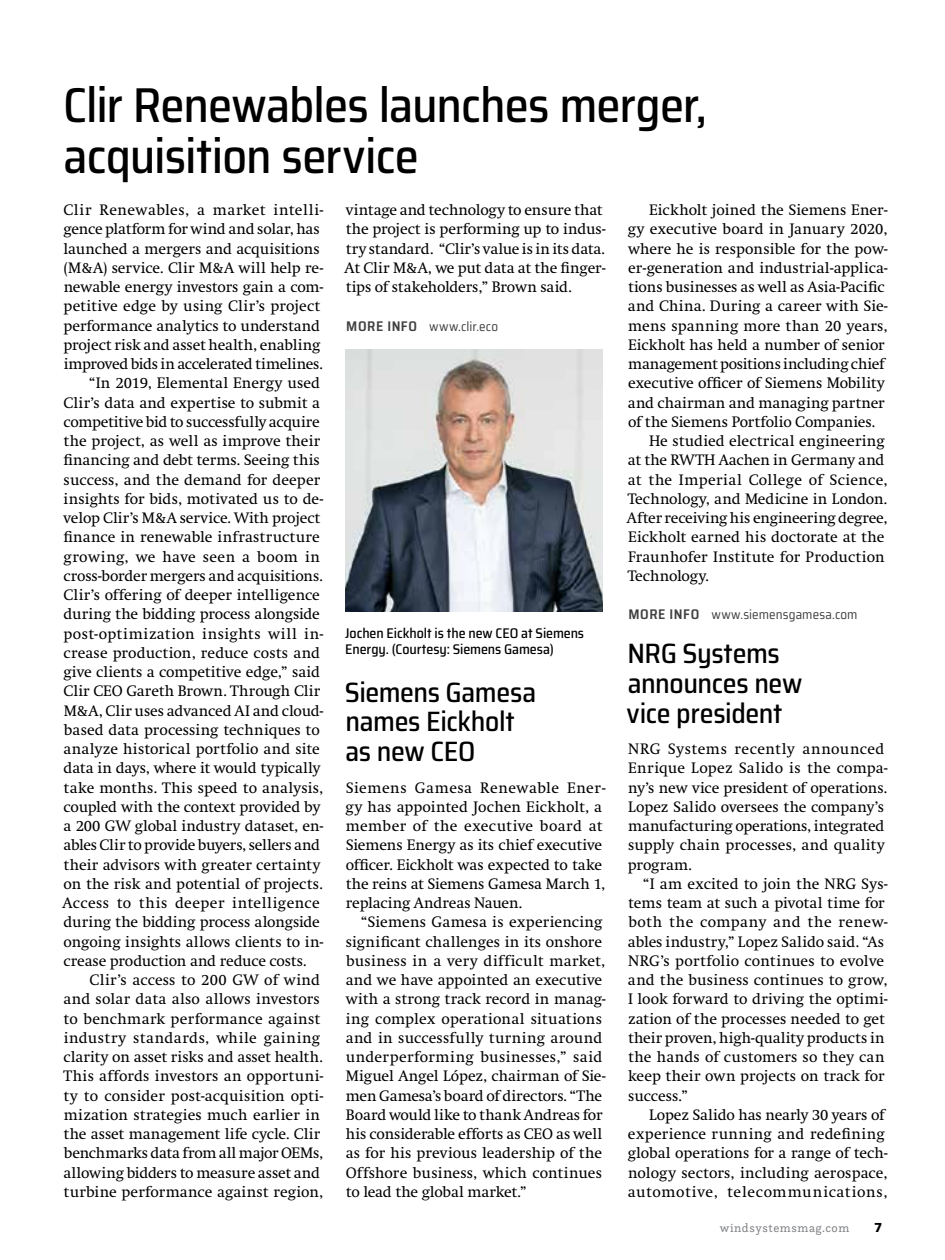
<style>
.page{position:relative;width:945px;height:1260px;background:#fff}
.page>*{position:absolute;margin:0;border:0;box-sizing:border-box;transform-origin:0 0}
.t1{font:500 semi-condensed 49px/50.8px "Saira";letter-spacing:-.02em;color:#000}
.t2{font:500 semi-condensed 28px/29.8px "Saira";letter-spacing:-.015em;color:#000}
.t3{font:15.75px/19.2px "Swift";color:#000}
.t4{font:15.75px "Swift";letter-spacing:-.02em;color:#000}
.t5{font:15.75px "Swift";letter-spacing:.03em;color:#000}
.t6{font:15.75px "Swift";letter-spacing:.035em;color:#000}
.t7{font:15.75px "Swift";letter-spacing:.02em;color:#000}
.t8{font:500 semi-condensed 14px/15.8px "Saira";letter-spacing:-.005em;color:#000}
.t9{font:semi-condensed 13.12px "Saira";letter-spacing:.005em;color:#414042}
.t10{font:700 13.12px "Saira";color:#000}
.t11{font:12.25px "Questa Slab";letter-spacing:.05em;color:#808285}
.s1{font-weight:600;font-size:14px}
</style>
<div class="page">
<img style="left:345px;top:349px;width:258px;height:263px">
<h1 class="t1" style="left:63px;top:79px;width:646px">Clir Renewables launches merger, acquisition service</h1>
<p class="t5" style="left:64px;top:202px;width:261px">Clir Renewables, a market intelli-</p>
<p class="t3" style="left:63px;top:220px;width:258px">gence platform for wind and solar, has</p>
<p class="t3" style="left:64px;top:239px;width:258px">launched a mergers and acquisitions</p>
<p class="t3" style="left:64px;top:258px;width:261px">(M&amp;A) service. Clir M&amp;A will help re-</p>
<p class="t3" style="left:64px;top:278px;width:261px">newable energy investors gain a com-</p>
<p class="t3" style="left:64px;top:297px;width:258px">petitive edge by using Clir’s project</p>
<p class="t3" style="left:64px;top:316px;width:258px">performance analytics to understand</p>
<p class="t3" style="left:64px;top:335px;width:258px">project risk and asset health, enabling</p>
<p class="t4" style="left:64px;top:356px;width:261px">improved bids in accelerated timelines.</p>
<p class="t3" style="left:89px;top:374px;width:233px">“In 2019, Elemental Energy used</p>
<p class="t3" style="left:64px;top:393px;width:258px">Clir’s data and expertise to submit a</p>
<p class="t4" style="left:64px;top:413px;width:258px">competitive bid to successfully acquire</p>
<p class="t3" style="left:64px;top:432px;width:258px">the project, as well as improve their</p>
<p class="t3" style="left:63px;top:451px;width:258px">financing and debt terms. Seeing this</p>
<p class="t3" style="left:64px;top:470px;width:258px">success, and the demand for deeper</p>
<p class="t3" style="left:64px;top:489px;width:261px">insights for bids, motivated us to de-</p>
<p class="t3" style="left:64px;top:509px;width:258px">velop Clir’s M&amp;A service. With project</p>
<p class="t3" style="left:63px;top:528px;width:258px">finance in renewable infrastructure</p>
<p class="t5" style="left:63px;top:548px;width:258px">growing, we have seen a boom in</p>
<p class="t3" style="left:64px;top:566px;width:261px">cross-border mergers and acquisitions.</p>
<p class="t3" style="left:63px;top:586px;width:258px">Clir’s offering of deeper intelligence</p>
<p class="t3" style="left:64px;top:605px;width:258px">during the bidding process alongside</p>
<p class="t6" style="left:64px;top:625px;width:261px">post-optimization insights will in-</p>
<p class="t3" style="left:64px;top:643px;width:258px">crease production, reduce costs and</p>
<p class="t3" style="left:63px;top:663px;width:258px">give clients a competitive edge,” said</p>
<p class="t3" style="left:64px;top:682px;width:258px">Clir CEO Gareth Brown. Through Clir</p>
<p class="t3" style="left:64px;top:701px;width:261px">M&amp;A, Clir uses advanced AI and cloud-</p>
<p class="t3" style="left:64px;top:720px;width:257px">based data processing techniques to</p>
<p class="t3" style="left:64px;top:740px;width:258px">analyze historical portfolio and site</p>
<p class="t3" style="left:64px;top:759px;width:258px">data in days, where it would typically</p>
<p class="t3" style="left:64px;top:778px;width:261px">take months. This speed to analysis,</p>
<p class="t3" style="left:64px;top:797px;width:258px">coupled with the context provided by</p>
<p class="t3" style="left:64px;top:817px;width:261px">a 200 GW global industry dataset, en-</p>
<p class="t4" style="left:64px;top:837px;width:258px">ables Clir to provide buyers, sellers and</p>
<p class="t3" style="left:64px;top:855px;width:258px">their advisors with greater certainty</p>
<p class="t3" style="left:64px;top:874px;width:261px">on the risk and potential of projects.</p>
<p class="t5" style="left:62px;top:895px;width:259px">Access to this deeper intelligence</p>
<p class="t3" style="left:64px;top:913px;width:258px">during the bidding process alongside</p>
<p class="t3" style="left:64px;top:932px;width:261px">ongoing insights allows clients to in-</p>
<p class="t3" style="left:64px;top:951px;width:245px">crease production and reduce costs.</p>
<p class="t3" style="left:90px;top:971px;width:232px">Clir’s access to 200 GW of wind</p>
<p class="t3" style="left:64px;top:990px;width:258px">and solar data also allows investors</p>
<p class="t3" style="left:64px;top:1009px;width:258px">to benchmark performance against</p>
<p class="t5" style="left:64px;top:1029px;width:258px">industry standards, while gaining</p>
<p class="t3" style="left:64px;top:1048px;width:261px">clarity on asset risks and asset health.</p>
<p class="t3" style="left:63px;top:1067px;width:261px">This affords investors an opportuni-</p>
<p class="t3" style="left:64px;top:1086px;width:261px">ty to consider post-acquisition opti-</p>
<p class="t3" style="left:64px;top:1105px;width:258px">mization strategies much earlier in</p>
<p class="t3" style="left:64px;top:1125px;width:258px">the asset management life cycle. Clir</p>
<p class="t3" style="left:64px;top:1144px;width:261px">benchmarks data from all major OEMs,</p>
<p class="t3" style="left:64px;top:1163px;width:258px">allowing bidders to measure asset and</p>
<p class="t3" style="left:64px;top:1182px;width:261px">turbine performance against region,</p>
<p class="t3" style="left:649px;top:201px;width:240px">Eickholt joined the Siemens Ener-</p>
<p class="t3" style="left:628px;top:220px;width:261px">gy executive board in January 2020,</p>
<p class="t3" style="left:628px;top:239px;width:261px">where he is responsible for the pow-</p>
<p class="t3" style="left:628px;top:258px;width:261px">er-generation and industrial-applica-</p>
<p class="t3" style="left:628px;top:278px;width:258px">tions businesses as well as Asia-Pacific</p>
<p class="t3" style="left:628px;top:297px;width:261px">and China. During a career with Sie-</p>
<p class="t3" style="left:628px;top:316px;width:261px">mens spanning more than 20 years,</p>
<p class="t3" style="left:628px;top:335px;width:258px">Eickholt has held a number of senior</p>
<p class="t4" style="left:628px;top:356px;width:258px">management positions including chief</p>
<p class="t3" style="left:628px;top:374px;width:258px">executive officer of Siemens Mobility</p>
<p class="t3" style="left:628px;top:393px;width:258px">and chairman and managing partner</p>
<p class="t3" style="left:628px;top:412px;width:249px">of the Siemens Portfolio Companies.</p>
<p class="t3" style="left:649px;top:432px;width:237px">He studied electrical engineering</p>
<p class="t3" style="left:628px;top:451px;width:258px">at the RWTH Aachen in Germany and</p>
<p class="t7" style="left:628px;top:471px;width:261px">at the Imperial College of Science,</p>
<p class="t3" style="left:628px;top:489px;width:261px">Technology, and Medicine in London.</p>
<p class="t3" style="left:627px;top:509px;width:262px">After receiving his engineering degree,</p>
<p class="t3" style="left:628px;top:528px;width:258px">Eickholt earned his doctorate at the</p>
<p class="t3" style="left:628px;top:547px;width:258px">Fraunhofer Institute for Production</p>
<p class="t3" style="left:628px;top:566px;width:83px">Technology.</p>
<p class="t9" style="left:629px;top:605px;width:231px"><span class="s1">MORE INFO</span> www.siemensgamesa.com</p>
<h2 class="t2" style="left:627px;top:638px;width:177px">NRG Systems announces new vice president</h2>
<p class="t3" style="left:628px;top:740px;width:261px">NRG Systems recently announced<br>Enrique Lopez Salido is the compa&shy;ny’s new vice president of operations.<br>Lopez Salido oversees the company’s manufacturing operations, integrated supply chain processes, and quality program.</p>
<p class="t3" style="left:628px;top:874px;width:261px;text-indent:15px">“I am excited to join the NRG Sys&shy;tems team at such a pivotal time for both the company and the renew&shy;ables industry,” Lopez Salido said. “As NRG’s portfolio continues to evolve and the business continues to grow, I look forward to driving the optimi&shy;zation of the processes needed to get their proven, high-quality products in the hands of customers so they can keep their own projects on track for success.”</p>
<p class="t3" style="left:628px;top:1105px;width:261px;text-indent:21px">Lopez Salido has nearly 30 years of experience running and redefining global operations for a range of tech&shy;nology sectors, including aerospace, automotive, telecommunications,</p>
<p class="t3" style="left:345px;top:201px;width:262px">vintage and technology to ensure that the project is performing up to indus&shy;try standard. “Clir’s value is in its data.<br>At Clir M&amp;A, we put data at the finger&shy;tips of stakeholders,” Brown said.</p>
<p class="t9" style="left:346px;top:316px;width:153px"><span class="s1">MORE INFO</span> www.clir.eco</p>
<p class="t8" style="left:345px;top:625px;width:240px">Jochen Eickholt is the new CEO at Siemens<br>Energy. (Courtesy: Siemens Gamesa)</p>
<h2 class="t2" style="left:345px;top:677px;width:193px">Siemens Gamesa names Eickholt as new CEO</h2>
<p class="t3" style="left:346px;top:778px;width:261px">Siemens Gamesa Renewable Ener&shy;gy has appointed Jochen Eickholt, a member of the executive board at Siemens Energy as its chief executive officer. Eickholt was expected to take the reins at Siemens Gamesa March 1, replacing Andreas Nauen.</p>
<p class="t3" style="left:346px;top:913px;width:261px;text-indent:15px">“Siemens Gamesa is experiencing significant challenges in its onshore business in a very difficult market, and we have appointed an executive with a strong track record in manag&shy;ing complex operational situations and in successfully turning around underperforming businesses,” said Miguel Angel López, chairman of Sie&shy;men Gamesa’s board of directors. “The Board would like to thank Andreas for his considerable efforts as CEO as well as for his previous leadership of the Offshore business, which continues to lead the global market.”</p>
<p class="t11" style="left:720px;top:1220px;width:131px">windsystemsmag.com</p>
<p class="t10" style="left:875px;top:1218px;width:9px">7</p>
</div>
